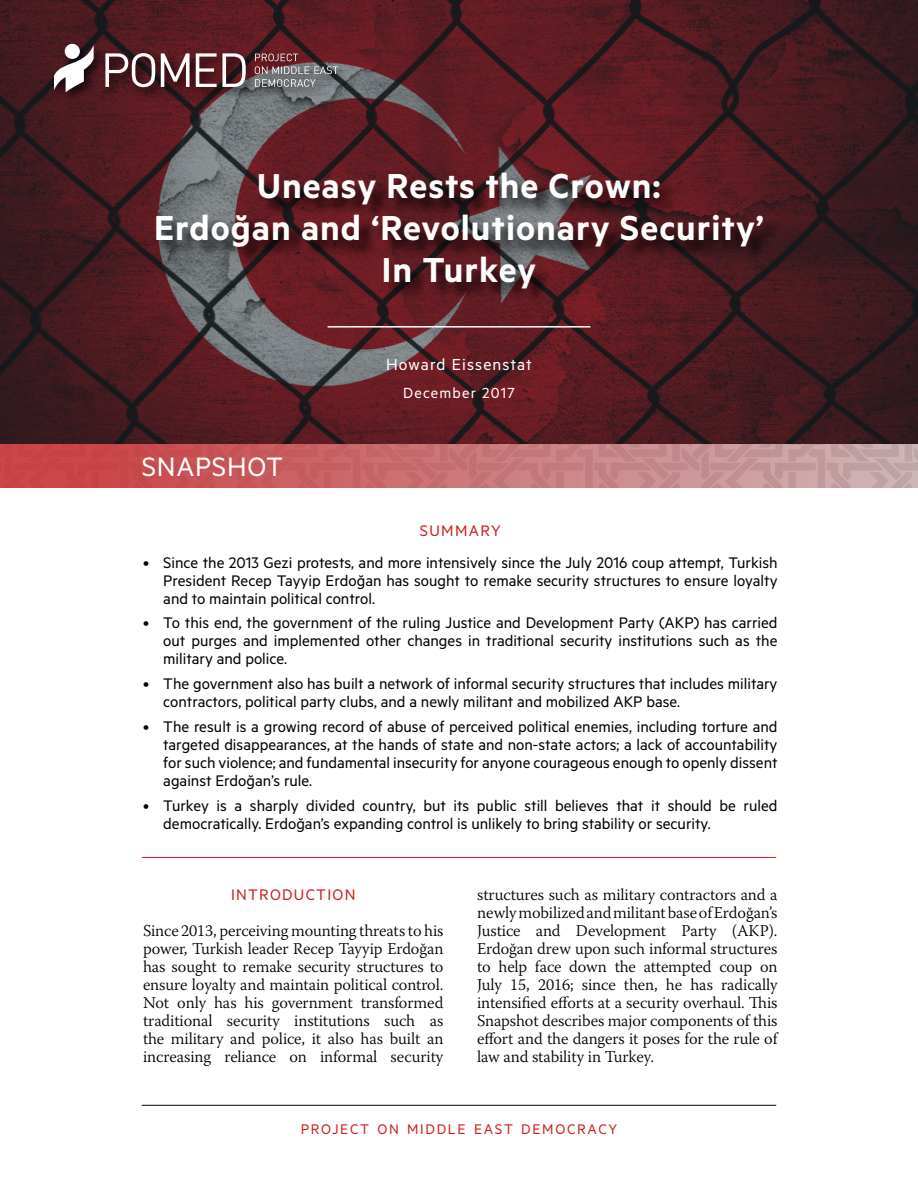
<style>
.page{position:relative;width:918px;height:1188px;background:#fff}
.page>*{position:absolute;margin:0;border:0;box-sizing:border-box;transform-origin:0 0}
.t1{font:600 39px/42px "Metric";letter-spacing:.025em;color:#fff;text-align:center}
.t2{font:30px "Metric";letter-spacing:.025em;color:#fff}
.t3{font:18px "Metric";letter-spacing:.06em;color:#fff}
.t4{font:17.25px/18px "Metric";color:#000;text-align:justify}
.t5{font:17.25px "Metric";letter-spacing:.075em;color:#ca221d}
.t6{font:300 16.5px/18px "Warnock Pro";letter-spacing:-.005em;color:#000;text-align:justify}
.t7{font:16.5px "Metric";letter-spacing:.075em;color:#fff}
.t8{font:15.75px "Metric";letter-spacing:.105em;color:#ca221d}
</style>
<div class="page">
<hr style="left:142px;top:1105px;width:634px;height:1px;background:#000">
<div style="left:0;top:443px;width:918px;height:44px;background:linear-gradient(to right,#c93a3d,#c6acae)"></div>
<svg style="left:0;top:0;width:918px;height:444px;background:#4e2026"></svg>
<hr style="left:142px;top:857px;width:634px;height:1px;background:#ca221d">
<div style="left:158px;top:174px;width:622px;height:132px;background:#000;opacity:.75"></div>
<hr style="left:328px;top:326px;width:262px;height:2px;background:#fff">
<div style="left:51px;top:41px;width:299px;height:63px;background:#000;opacity:.75"></div>
<svg style="left:105px;top:53px;width:50px;height:34px"></svg>
<svg style="left:161px;top:53px;width:29px;height:34px"></svg>
<svg style="left:196px;top:53px;width:50px;height:34px"></svg>
<svg style="left:255px;top:54px;width:83px;height:33px;background:#7a666a"></svg>
<svg style="left:54px;top:44px;width:40px;height:48px"></svg>
<h1 class="t1" style="left:154px;top:164px;width:611px">Uneasy Rests the Crown:<br>Erdoğan and ‘Revolutionary Security’<br>In Turkey</h1>
<h2 class="t2" style="left:142px;top:450px;width:143px">SNAPSHOT</h2>
<p class="t3" style="left:386px;top:354px;width:147px">Howard Eissenstat</p>
<p class="t7" style="left:403px;top:383px;width:113px">December 2017</p>
<p class="t5" style="left:420px;top:521px;width:82px">SUMMARY</p>
<p class="t4" style="left:163px;top:553px;width:616px;text-indent:-20px">• Since the 2013 Gezi protests, and more intensively since the July 2016 coup attempt, Turkish President Recep Tayyip Erdoğan has sought to remake security structures to ensure loyalty and to maintain political control.</p>
<p class="t4" style="left:163px;top:613px;width:616px;text-indent:-20px">• To this end, the government of the ruling Justice and Development Party (AKP) has carried out purges and implemented other changes in traditional security institutions such as the military and police.</p>
<p class="t4" style="left:163px;top:674px;width:616px;text-indent:-20px">• The government also has built a network of informal security structures that includes military contractors, political party clubs, and a newly militant and mobilized AKP base.</p>
<p class="t4" style="left:163px;top:717px;width:616px;text-indent:-20px">• The result is a growing record of abuse of perceived political enemies, including torture and targeted disappearances, at the hands of state and non-state actors; a lack of accountability for such violence; and fundamental insecurity for anyone courageous enough to openly dissent against Erdoğan’s rule.</p>
<p class="t4" style="left:163px;top:796px;width:616px;text-indent:-20px">• Turkey is a sharply divided country, but its public still believes that it should be ruled democratically. Erdoğan’s expanding control is unlikely to bring stability or security.</p>
<p class="t5" style="left:231px;top:885px;width:126px">INTRODUCTION</p>
<p class="t6" style="left:143px;top:921px;width:302px">Since 2013, perceiving mounting threats to his power, Turkish leader Recep Tayyip Erdoğan has sought to remake security structures to ensure loyalty and maintain political control.<br>Not only has his government transformed traditional security institutions such as the military and police, it also has built an increasing reliance on informal security</p>
<p class="t6" style="left:477px;top:885px;width:302px">structures such as military contractors and a newly mobilized and militant base of Erdoğan’s Justice and Development Party (AKP).<br>Erdoğan drew upon such informal structures to help face down the attempted coup on July 15, 2016; since then, he has radically intensified efforts at a security overhaul. This Snapshot describes major components of this effort and the dangers it poses for the rule of law and stability in Turkey.</p>
<p class="t8" style="left:301px;top:1120px;width:318px">PROJECT ON MIDDLE EAST DEMOCRACY</p>
</div>
